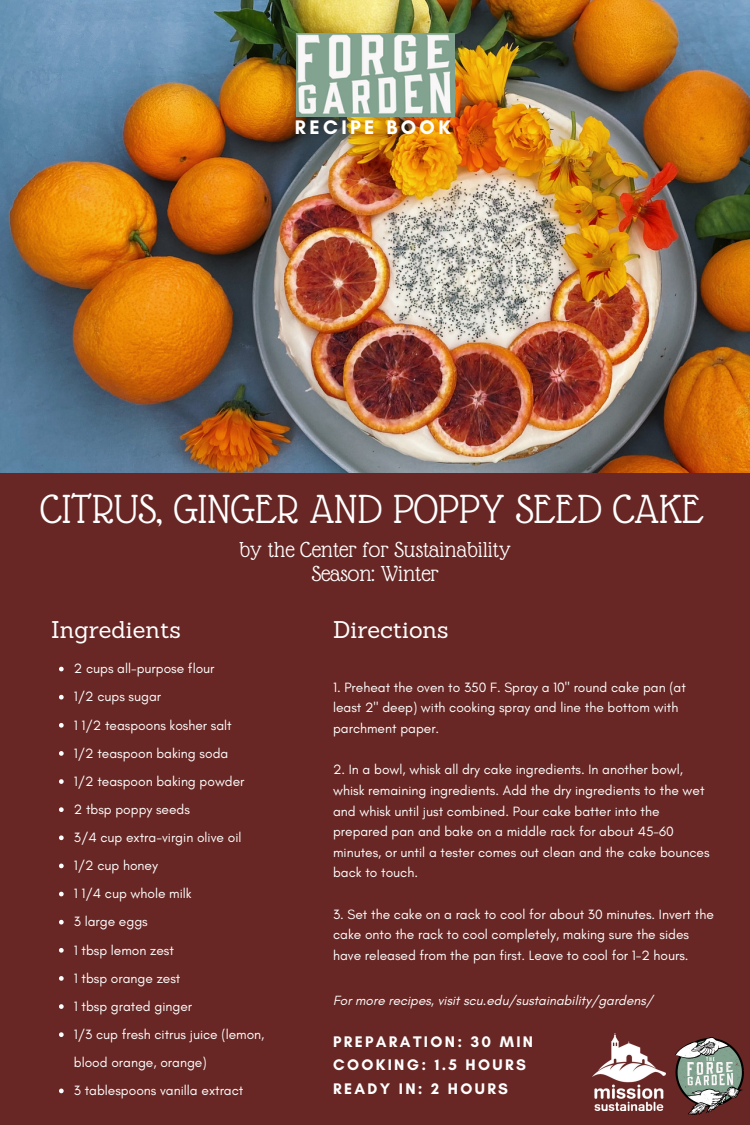
<style>
.page{position:relative;width:750px;height:1125px;background:#682724}
.page>*{position:absolute;margin:0;border:0;box-sizing:border-box;transform-origin:0 0}
.t1{font:44.25px "Glass Antiqua";color:#fff}
.t2{font:23.62px/24.4px "Glass Antiqua";color:#fff;text-align:center}
.t3{font:23.62px "Sanchez";color:#fff}
.t4{font:700 20px "Glacial Indifference";letter-spacing:.17em;color:#fff}
.t5{font:700 15.62px/23.5px "Glacial Indifference";letter-spacing:.15em;color:#fff}
.t6{font:13.75px/28.1px "Glacial Indifference";color:#fff}
.t7{font:italic 13.62px "Glacial Indifference";color:#fff}
</style>
<div class="page">
<img style="left:675px;top:1038px;width:68px;height:77px">
<img style="left:0;top:0;width:750px;height:472px">
<img style="left:296px;top:34px;width:158px;height:82px">
<svg style="left:59px;top:667px;width:5px;height:4px"></svg>
<svg style="left:59px;top:695px;width:5px;height:5px"></svg>
<svg style="left:59px;top:723px;width:5px;height:5px"></svg>
<svg style="left:59px;top:751px;width:5px;height:5px"></svg>
<svg style="left:59px;top:779px;width:5px;height:5px"></svg>
<svg style="left:59px;top:807px;width:5px;height:5px"></svg>
<svg style="left:59px;top:835px;width:5px;height:5px"></svg>
<svg style="left:59px;top:864px;width:5px;height:4px"></svg>
<svg style="left:59px;top:892px;width:5px;height:4px"></svg>
<svg style="left:59px;top:920px;width:5px;height:5px"></svg>
<svg style="left:59px;top:948px;width:5px;height:5px"></svg>
<svg style="left:59px;top:976px;width:5px;height:5px"></svg>
<svg style="left:59px;top:1004px;width:5px;height:5px"></svg>
<svg style="left:59px;top:1032px;width:5px;height:5px"></svg>
<svg style="left:59px;top:1089px;width:5px;height:4px"></svg>
<img style="left:592px;top:1033px;width:73px;height:77px">
<h3 class="t4" style="left:295px;top:115px;width:157px">RECIPE BOOK</h3>
<h1 class="t1" style="left:40px;top:486px;width:665px">CITRUS, GINGER AND POPPY SEED CAKE</h1>
<h2 class="t2" style="left:240px;top:537px;width:273px">by the Center for Sustainability<br>Season: Winter</h2>
<h2 class="t3" style="left:51px;top:614px;width:131px">Ingredients</h2>
<h2 class="t3" style="left:333px;top:614px;width:117px">Directions</h2>
<p class="t6" style="left:74px;top:654px;width:192px">2 cups all-purpose flour<br>1/2 cups sugar<br>1 1/2 teaspoons kosher salt<br>1/2 teaspoon baking soda<br>1/2 teaspoon baking powder<br>2 tbsp poppy seeds<br>3/4 cup extra-virgin olive oil<br>1/2 cup honey<br>1 1/4 cup whole milk<br>3 large eggs<br>1 tbsp lemon zest<br>1 tbsp orange zest<br>1 tbsp grated ginger<br>1/3 cup fresh citrus juice (lemon, blood orange, orange)<br>3 tablespoons vanilla extract</p>
<p class="t6" style="left:333px;top:677px;width:354px;line-height:20.6px">1. Preheat the oven to 350 F. Spray a 10" round cake pan (at least 2" deep) with cooking spray and line the bottom with parchment paper.</p>
<p class="t6" style="left:333px;top:759px;width:378px;line-height:20.6px">2. In a bowl, whisk all dry cake ingredients. In another bowl, whisk remaining ingredients. Add the dry ingredients to the wet and whisk until just combined. Pour cake batter into the prepared pan and bake on a middle rack for about 45-60 minutes, or until a tester comes out clean and the cake bounces back to touch.</p>
<p class="t6" style="left:333px;top:904px;width:382px;line-height:20.6px">3. Set the cake on a rack to cool for about 30 minutes. Invert the cake onto the rack to cool completely, making sure the sides have released from the pan first. Leave to cool for 1-2 hours.</p>
<p class="t7" style="left:333px;top:992px;width:322px">For more recipes, visit scu.edu/sustainability/gardens/</p>
<p class="t5" style="left:333px;top:1030px;width:202px">PREPARATION: 30 MIN<br>COOKING: 1.5 HOURS<br>READY IN: 2 HOURS</p>
</div>
